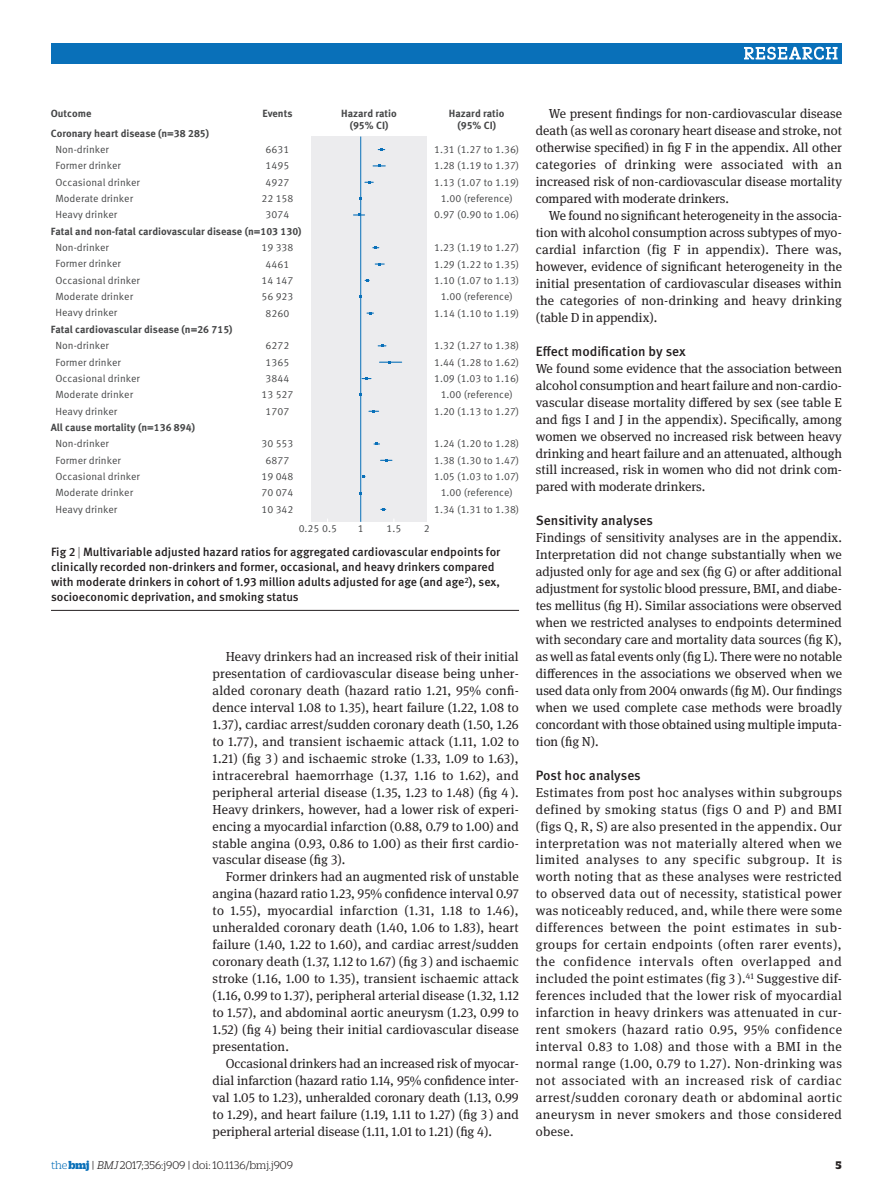
<style>
.page{position:relative;width:893px;height:1191px;background:#fff}
.page>*{position:absolute;margin:0;border:0;box-sizing:border-box;transform-origin:0 0}
.t1{font:500 13.5px "Meta Pro";color:#231f20}
.t2{font:13.05px/17px "Meta Serif Pro";letter-spacing:.005em;color:#231f20;text-align:justify}
.t3{font:500 12px/15px "Meta Pro";color:#231f20}
.t4{font:300 12px "Duplicate Slab";color:#231f20}
.t5{font:900 12px "Duplicate Slab";color:#231f20}
.t6{font:10.35px/16.4px "Meta Pro Normal";color:#464748;text-align:center}
.t7{font:700 10.35px/11.9px "Meta Pro";color:#464748;text-align:center}
.s1{font-weight:300}
.s2{color:#0970b9}
.s3{font-weight:900;color:#0970b9}
.s4{font-style:italic}
</style>
<div class="page">
<div style="left:51px;top:43px;width:791px;height:21px;background:#0970b9"></div>
<svg style="left:744px;top:46px;width:94px;height:14px"></svg>
<hr style="left:51px;top:610px;width:468px;height:1px;background:#231f20">
<div style="left:311px;top:136px;width:116px;height:386px;background:#ececee"></div>
<hr style="left:360px;top:136px;width:1px;height:386px;background:#0970b9">
<svg style="left:378px;top:148px;width:7px;height:3px"></svg>
<svg style="left:373px;top:164px;width:12px;height:3px"></svg>
<svg style="left:365px;top:181px;width:8px;height:3px"></svg>
<svg style="left:353px;top:214px;width:12px;height:2px"></svg>
<svg style="left:373px;top:246px;width:6px;height:3px"></svg>
<svg style="left:375px;top:263px;width:9px;height:2px"></svg>
<svg style="left:367px;top:312px;width:6px;height:2px"></svg>
<svg style="left:378px;top:344px;width:8px;height:3px"></svg>
<svg style="left:380px;top:361px;width:22px;height:2px"></svg>
<svg style="left:362px;top:377px;width:9px;height:3px"></svg>
<svg style="left:369px;top:410px;width:10px;height:2px"></svg>
<svg style="left:374px;top:442px;width:6px;height:3px"></svg>
<svg style="left:381px;top:459px;width:11px;height:3px"></svg>
<svg style="left:381px;top:508px;width:5px;height:3px"></svg>
<p class="t7" style="left:341px;top:107px;width:57px">Hazard ratio (95% CI)</p>
<p class="t7" style="left:51px;top:107px;width:42px">Outcome</p>
<p class="t7" style="left:449px;top:107px;width:57px">Hazard ratio (95% CI)</p>
<p class="t7" style="left:262px;top:107px;width:32px">Events</p>
<p class="t7" style="left:51px;top:127px;width:160px">Coronary heart disease (n=38 285)</p>
<p class="t6" style="left:56px;top:141px;width:86px;text-align:left">Non-drinker<br>Former drinker<br>Occasional drinker<br>Moderate drinker<br>Heavy drinker</p>
<p class="t7" style="left:51px;top:225px;width:252px">Fatal and non-fatal cardiovascular disease (n=103 130)</p>
<p class="t6" style="left:56px;top:239px;width:86px;text-align:left">Non-drinker<br>Former drinker<br>Occasional drinker<br>Moderate drinker<br>Heavy drinker</p>
<p class="t7" style="left:51px;top:323px;width:183px">Fatal cardiovascular disease (n=26 715)</p>
<p class="t6" style="left:56px;top:337px;width:86px;text-align:left">Non-drinker<br>Former drinker<br>Occasional drinker<br>Moderate drinker<br>Heavy drinker</p>
<p class="t7" style="left:51px;top:421px;width:146px">All cause mortality (n=136 894)</p>
<p class="t6" style="left:56px;top:435px;width:86px;text-align:left">Non-drinker<br>Former drinker<br>Occasional drinker<br>Moderate drinker<br>Heavy drinker</p>
<p class="t6" style="left:434px;top:141px;width:87px">1.31 (1.27 to 1.36)<br>1.28 (1.19 to 1.37)<br>1.13 (1.07 to 1.19)<br>1.00 (reference)<br>0.97 (0.90 to 1.06)</p>
<p class="t6" style="left:434px;top:239px;width:87px">1.23 (1.19 to 1.27)<br>1.29 (1.22 to 1.35)<br>1.10 (1.07 to 1.13)<br>1.00 (reference)<br>1.14 (1.10 to 1.19)</p>
<p class="t6" style="left:434px;top:337px;width:87px">1.32 (1.27 to 1.38)<br>1.44 (1.28 to 1.62)<br>1.09 (1.03 to 1.16)<br>1.00 (reference)<br>1.20 (1.13 to 1.27)</p>
<p class="t6" style="left:434px;top:435px;width:87px">1.24 (1.20 to 1.28)<br>1.38 (1.30 to 1.47)<br>1.05 (1.03 to 1.07)<br>1.00 (reference)<br>1.34 (1.31 to 1.38)</p>
<p class="t6" style="left:261px;top:141px;width:34px">6631<br>1495<br>4927<br>22 158<br>3074</p>
<p class="t6" style="left:261px;top:239px;width:34px">19 338<br>4461<br>14 147<br>56 923<br>8260</p>
<p class="t6" style="left:261px;top:337px;width:34px">6272<br>1365<br>3844<br>13 527<br>1707</p>
<p class="t6" style="left:261px;top:435px;width:34px">30 553<br>6877<br>19 048<br>70 074<br>10 342</p>
<p class="t6" style="left:299px;top:520px;width:40px">0.25 0.5</p>
<p class="t6" style="left:358px;top:520px;width:7px">1</p>
<p class="t6" style="left:386px;top:520px;width:16px">1.5</p>
<p class="t6" style="left:424px;top:520px;width:7px">2</p>
<p class="t3" style="left:51px;top:544px;width:451px">Fig 2 <span class="s1">|</span> Multivariable adjusted hazard ratios for aggregated cardiovascular endpoints for clinically recorded non-drinkers and former, occasional, and heavy drinkers compared with moderate drinkers in cohort of 1.93 million adults adjusted for age (and age<sup>2</sup>), sex, socioeconomic deprivation, and smoking status</p>
<p class="t2" style="left:213px;top:647px;width:308px;text-indent:13px">Heavy drinkers had an increased risk of their initial presentation of cardiovascular disease being unher&shy;alded coronary death (hazard ratio 1.21, 95% confi&shy;dence interval 1.08 to 1.35), heart failure (1.22, 1.08 to 1.37), cardiac arrest/sudden coronary death (1.50, 1.26 to 1.77), and transient ischaemic attack (1.11, 1.02 to 1.21) (fig 3 ) and ischaemic stroke (1.33, 1.09 to 1.63), intracerebral haemorrhage (1.37, 1.16 to 1.62), and peripheral arterial disease (1.35, 1.23 to 1.48) (fig 4 ).<br>Heavy drinkers, however, had a lower risk of experi&shy;encing a myocardial infarction (0.88, 0.79 to 1.00) and stable angina (0.93, 0.86 to 1.00) as their first cardio&shy;vascular disease (fig 3).</p>
<p class="t2" style="left:213px;top:867px;width:308px;text-indent:13px">Former drinkers had an augmented risk of unstable angina (hazard ratio 1.23, 95% confidence interval 0.97 to 1.55), myocardial infarction (1.31, 1.18 to 1.46), unheralded coronary death (1.40, 1.06 to 1.83), heart failure (1.40, 1.22 to 1.60), and cardiac arrest/sudden coronary death (1.37, 1.12 to 1.67) (fig 3 ) and ischaemic stroke (1.16, 1.00 to 1.35), transient ischaemic attack (1.16, 0.99 to 1.37), peripheral arterial disease (1.32, 1.12 to 1.57), and abdominal aortic aneurysm (1.23, 0.99 to 1.52) (fig 4) being their initial cardiovascular disease presentation.</p>
<p class="t2" style="left:213px;top:1054px;width:308px;text-indent:13px">Occasional drinkers had an increased risk of myocar&shy;dial infarction (hazard ratio 1.14, 95% confidence inter&shy;val 1.05 to 1.23), unheralded coronary death (1.13, 0.99 to 1.29), and heart failure (1.19, 1.11 to 1.27) (fig 3 ) and peripheral arterial disease (1.11, 1.01 to 1.21) (fig 4).</p>
<p class="t2" style="left:536px;top:105px;width:308px;text-indent:13px">We present findings for non-cardiovascular disease death (as well as coronary heart disease and stroke, not otherwise specified) in fig F in the appendix. All other categories of drinking were associated with an increased risk of non-cardiovascular disease mortality compared with moderate drinkers.</p>
<p class="t2" style="left:536px;top:206px;width:308px;text-indent:13px">We found no significant heterogeneity in the associa&shy;tion with alcohol consumption across subtypes of myo&shy;cardial infarction (fig F in appendix). There was, however, evidence of significant heterogeneity in the initial presentation of cardiovascular diseases within the categories of non-drinking and heavy drinking (table D in appendix).</p>
<p class="t1" style="left:536px;top:341px;width:152px">Effect modification by sex</p>
<p class="t2" style="left:536px;top:359px;width:308px">We found some evidence that the association between alcohol consumption and heart failure and non-cardio&shy;vascular disease mortality differed by sex (see table E and figs I and J in the appendix). Specifically, among women we observed no increased risk between heavy drinking and heart failure and an attenuated, although still increased, risk in women who did not drink com&shy;pared with moderate drinkers.</p>
<p class="t1" style="left:536px;top:510px;width:119px">Sensitivity analyses</p>
<p class="t2" style="left:536px;top:528px;width:308px">Findings of sensitivity analyses are in the appendix.<br>Interpretation did not change substantially when we adjusted only for age and sex (fig G) or after additional adjustment for systolic blood pressure, BMI, and diabe&shy;tes mellitus (fig H). Similar associations were observed when we restricted analyses to endpoints determined with secondary care and mortality data sources (fig K), as well as fatal events only (fig L). There were no notable differences in the associations we observed when we used data only from 2004 onwards (fig M). Our findings when we used complete case methods were broadly concordant with those obtained using multiple imputa&shy;tion (fig N).</p>
<p class="t1" style="left:536px;top:764px;width:107px">Post hoc analyses</p>
<p class="t2" style="left:536px;top:783px;width:308px">Estimates from post hoc analyses within subgroups defined by smoking status (figs O and P) and BMI (figs Q, R, S) are also presented in the appendix. Our interpretation was not materially altered when we limited analyses to any specific subgroup. It is worth noting that as these analyses were restricted to observed data out of necessity, statistical power was noticeably reduced, and, while there were some differences between the point estimates in sub&shy;groups for certain endpoints (often rarer events), the confidence intervals often overlapped and included the point estimates (fig 3 ).<sup>41</sup> Suggestive dif&shy;ferences included that the lower risk of myocardial infarction in heavy drinkers was attenuated in cur&shy;rent smokers (hazard ratio 0.95, 95% confidence interval 0.83 to 1.08) and those with a BMI in the normal range (1.00, 0.79 to 1.27). Non-drinking was not associated with an increased risk of cardiac arrest/sudden coronary death or abdominal aortic aneurysm in never smokers and those considered obese.</p>
<p class="t4" style="left:51px;top:1158px;width:243px"><span class="s2">the</span> <span class="s3">bmj</span> | <span class="s4">BMJ</span>2017;356:j909 | doi: 10.1136/bmj.j909</p>
<p class="t5" style="left:836px;top:1157px;width:8px">5</p>
</div>
